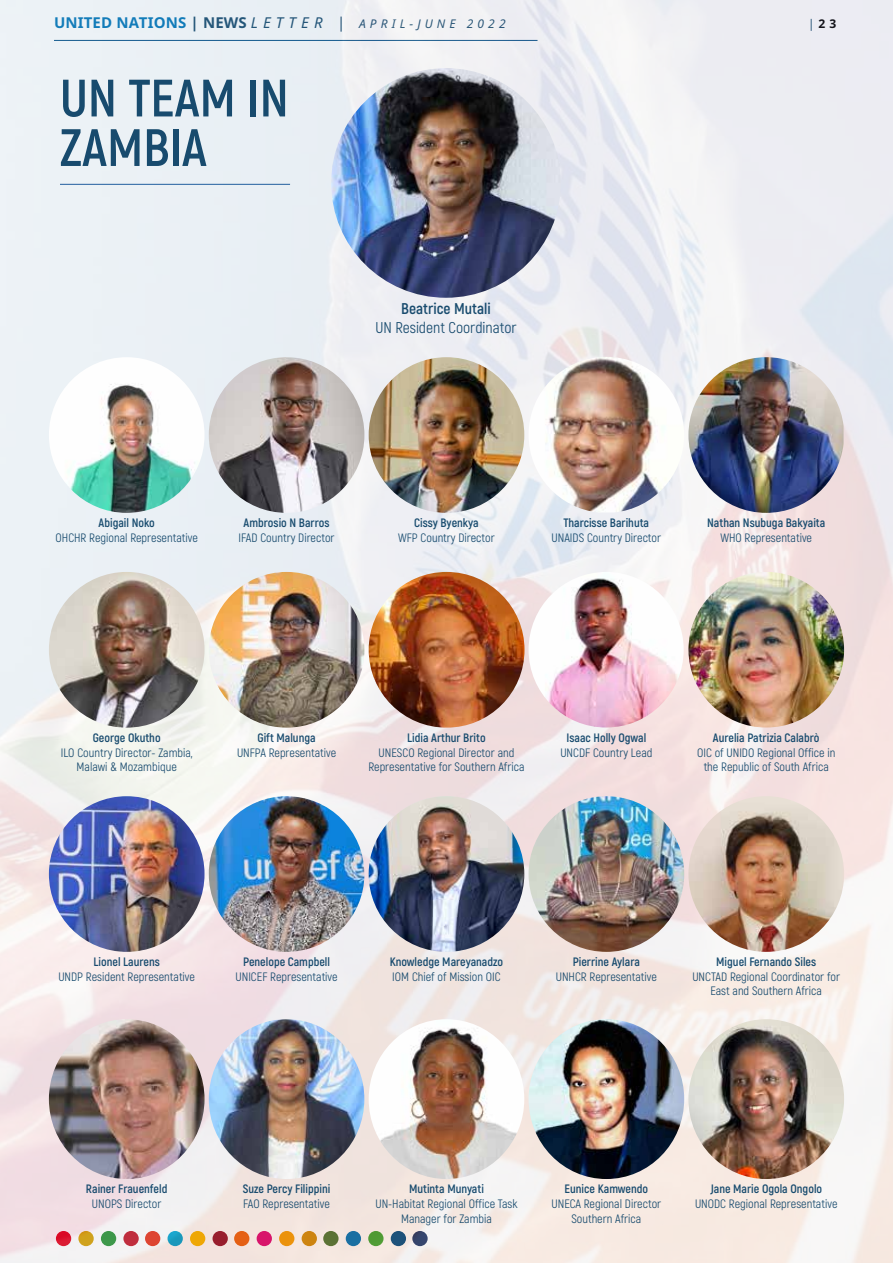
<style>
.page{position:relative;width:893px;height:1263px;background:#fff}
.page>*{position:absolute;margin:0;border:0;box-sizing:border-box;transform-origin:0 0}
.t1{font:700 52.5px/49.5px "Akrobat";color:#184b6e}
.t2{font:15.6px "Akrobat";color:#184b6e}
.t3{font:700 15.6px "Akrobat";color:#184b6e}
.t4{font:12.15px/14.7px "Akrobat";color:#184b6e;text-align:center}
.t5{font:700 12.15px "Akrobat";color:#184b6e}
.t6{font:italic 12px "Noto Sans";letter-spacing:.34em;color:#184b6e}
.t7{font:700 12px "Noto Sans";color:#000}
.s1{font-weight:700;font-style:normal;font-size:15px;color:#0075b8}
.s2{font-weight:700;font-style:normal;font-size:15px}
.s3{font-size:15px}
.s4{font-weight:400;font-style:italic;color:#184b6e}
</style>
<div class="page">
<img style="left:0;top:0;width:893px;height:1263px">
<img style="left:369px;top:572px;width:155px;height:156px;border-radius:78px">
<img style="left:49px;top:572px;width:156px;height:156px;border-radius:78px">
<img style="left:529px;top:572px;width:155px;height:155px;border-radius:78px">
<img style="left:209px;top:572px;width:155px;height:156px;border-radius:78px">
<img style="left:688px;top:572px;width:156px;height:155px;border-radius:78px">
<img style="left:529px;top:796px;width:155px;height:156px;border-radius:78px">
<img style="left:688px;top:796px;width:156px;height:156px;border-radius:78px">
<img style="left:49px;top:796px;width:156px;height:156px;border-radius:78px">
<img style="left:209px;top:796px;width:155px;height:156px;border-radius:78px">
<img style="left:369px;top:796px;width:155px;height:156px;border-radius:78px">
<img style="left:209px;top:1019px;width:155px;height:160px">
<img style="left:49px;top:1019px;width:156px;height:160px">
<img style="left:369px;top:1019px;width:155px;height:160px">
<img style="left:529px;top:1019px;width:155px;height:160px">
<img style="left:688px;top:1019px;width:156px;height:160px">
<hr style="left:60px;top:184px;width:230px;height:1px;background:#215e9e">
<img style="left:331px;top:68px;width:230px;height:230px;border-radius:115px">
<img style="left:49px;top:357px;width:156px;height:156px;border-radius:78px">
<img style="left:209px;top:357px;width:155px;height:156px;border-radius:78px">
<img style="left:529px;top:357px;width:155px;height:155px">
<img style="left:688px;top:357px;width:156px;height:156px">
<img style="left:369px;top:357px;width:155px;height:156px;border-radius:78px">
<p class="t6" style="left:54px;top:15px;width:453px"><span class="s1">UNITED NATIONS</span> <span class="s2">| NEWS</span> <span class="s3">LETTER |</span> APRIL-JUNE 2022</p>
<p class="t7" style="left:808px;top:15px;width:30px"><span class="s4">|</span>23</p>
<h1 class="t1" style="left:60px;top:73px;width:230px">UN TEAM IN<br>ZAMBIA</h1>
<p class="t3" style="left:401px;top:299px;width:91px">Beatrice Mutali</p>
<p class="t2" style="left:375px;top:318px;width:143px">UN Resident Coordinator</p>
<p class="t5" style="left:99px;top:515px;width:58px">Abigail Noko</p>
<p class="t4" style="left:56px;top:530px;width:144px">OHCHR Regional Representative</p>
<p class="t5" style="left:244px;top:515px;width:87px">Ambrosio N Barros</p>
<p class="t4" style="left:239px;top:530px;width:98px">IFAD Country Director</p>
<p class="t5" style="left:414px;top:515px;width:66px">Cissy Byenkya</p>
<p class="t4" style="left:398px;top:530px;width:98px">WFP Country Director</p>
<p class="t5" style="left:564px;top:515px;width:87px">Tharcisse Barihuta</p>
<p class="t4" style="left:552px;top:530px;width:111px">UNAIDS Country Director</p>
<p class="t5" style="left:707px;top:515px;width:120px">Nathan Nsubuga Bakyaita</p>
<p class="t4" style="left:720px;top:530px;width:93px">WHO Representative</p>
<p class="t5" style="left:93px;top:730px;width:69px">George Okutho</p>
<p class="t4" style="left:61px;top:745px;width:133px">ILO Country Director- Zambia,<br>Malawi &amp; Mozambique</p>
<p class="t5" style="left:258px;top:730px;width:60px">Gift Malunga</p>
<p class="t4" style="left:237px;top:745px;width:101px">UNFPA Representative</p>
<p class="t5" style="left:407px;top:730px;width:80px">Lidia Arthur Brito</p>
<p class="t4" style="left:368px;top:745px;width:158px">UNESCO Regional Director and<br>Representative for Southern Africa</p>
<p class="t5" style="left:566px;top:730px;width:81px">Isaac Holly Ogwal</p>
<p class="t4" style="left:560px;top:745px;width:94px">UNCDF Country Lead</p>
<p class="t5" style="left:713px;top:730px;width:108px">Aurelia Patrizia Calabrò</p>
<p class="t4" style="left:697px;top:745px;width:140px">OIC of UNIDO Regional Office in the Republic of South Africa</p>
<p class="t5" style="left:94px;top:954px;width:68px">Lionel Laurens</p>
<p class="t4" style="left:58px;top:969px;width:138px">UNDP Resident Representative</p>
<p class="t5" style="left:243px;top:954px;width:88px">Penelope Campbell</p>
<p class="t4" style="left:235px;top:969px;width:104px">UNICEF Representative</p>
<p class="t5" style="left:390px;top:954px;width:115px">Knowledge Mareyanadzo</p>
<p class="t4" style="left:392px;top:969px;width:110px">IOM Chief of Mission OIC</p>
<p class="t5" style="left:573px;top:954px;width:69px">Pierrine Aylara</p>
<p class="t4" style="left:556px;top:969px;width:103px">UNHCR Representative</p>
<p class="t5" style="left:716px;top:954px;width:102px">Miguel Fernando Siles</p>
<p class="t4" style="left:692px;top:969px;width:149px">UNCTAD Regional Coordinator for<br>East and Southern Africa</p>
<p class="t5" style="left:86px;top:1181px;width:83px">Rainer Frauenfeld</p>
<p class="t4" style="left:92px;top:1196px;width:71px">UNOPS Director</p>
<p class="t5" style="left:243px;top:1181px;width:89px">Suze Percy Filippini</p>
<p class="t4" style="left:243px;top:1196px;width:88px">FAO Representative</p>
<p class="t5" style="left:409px;top:1181px;width:76px">Mutinta Munyati</p>
<p class="t4" style="left:375px;top:1196px;width:144px">UN-Habitat Regional Office Task<br>Manager for Zambia</p>
<p class="t5" style="left:564px;top:1181px;width:85px">Eunice Kamwendo</p>
<p class="t4" style="left:551px;top:1196px;width:111px">UNECA Regional Director<br>Southern Africa</p>
<p class="t5" style="left:710px;top:1181px;width:113px">Jane Marie Ogola Ongolo</p>
<p class="t4" style="left:695px;top:1196px;width:144px">UNODC Regional Representative</p>
</div>
